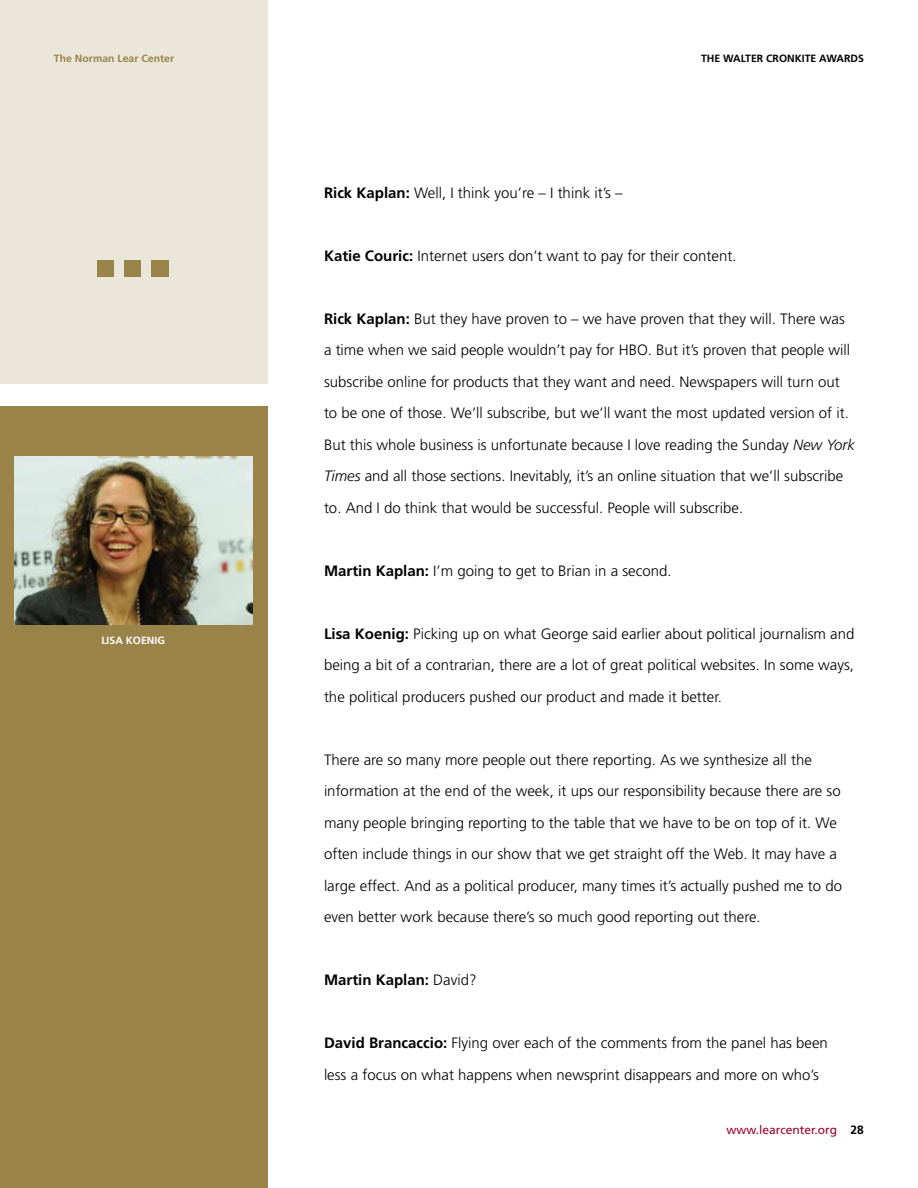
<style>
.page{position:relative;width:918px;height:1188px;background:#fff}
.page>*{position:absolute;margin:0;border:0;box-sizing:border-box;transform-origin:0 0}
.t1{font:300 15px/31.5px "Frutiger LT Std";color:#000}
.t2{font:700 15px "Frutiger LT Std";color:#000}
.t3{font:12px "Frutiger LT Std";color:#98002e}
.t4{font:700 10.5px "Frutiger LT Std";color:#000}
.t5{font:700 10.5px "Frutiger LT Std";color:#998347}
.t6{font:700 10.5px "Frutiger LT Std";color:#fff}
.s1{font-weight:700}
.s2{font-style:italic}
.s3{font-weight:300}
.s4{font-weight:700;color:#000}
</style>
<div class="page">
<div style="left:0;top:0;width:267px;height:383px;background:#ebe6da"></div>
<div style="left:0;top:406px;width:267px;height:782px;background:#9a8348"></div>
<div style="left:97px;top:260px;width:17px;height:17px;background:#9a8348"></div>
<div style="left:152px;top:260px;width:17px;height:17px;background:#9a8348"></div>
<div style="left:124px;top:260px;width:17px;height:17px;background:#9a8348"></div>
<div style="left:151px;top:260px;width:17px;height:17px;background:#9a8348"></div>
<img style="left:15px;top:456px;width:237px;height:168px">
<p class="t5" style="left:54px;top:52px;width:122px">The Norman Lear Center</p>
<p class="t4" style="left:701px;top:52px;width:164px">THE WALTER CRONKITE AWARDS</p>
<p class="t1" style="left:324px;top:177px;width:300px"><span class="s1">Rick Kaplan:</span> Well, I think you’re – I think it’s –</p>
<p class="t1" style="left:324px;top:240px;width:414px"><span class="s1">Katie Couric:</span> Internet users don’t want to pay for their content.</p>
<p class="t1" style="left:324px;top:303px;width:533px"><span class="s1">Rick Kaplan:</span> But they have proven to – we have proven that they will. There was a time when we said people wouldn’t pay for HBO. But it’s proven that people will subscribe online for products that they want and need. Newspapers will turn out to be one of those. We’ll subscribe, but we’ll want the most updated version of it.<br>But this whole business is unfortunate because I love reading the Sunday <span class="s2">New York Times</span> and all those sections. Inevitably, it’s an online situation that we’ll subscribe to. And I do think that would be successful. People will subscribe.</p>
<p class="t6" style="left:101px;top:634px;width:12px">Lisa</p>
<p class="t6" style="left:126px;top:634px;width:15px">Koenig</p>
<p class="t1" style="left:324px;top:555px;width:349px"><span class="s1">Martin Kaplan:</span> I’m going to get to Brian in a second.</p>
<p class="t1" style="left:324px;top:618px;width:532px;text-align:justify"><span class="s1">Lisa Koenig:</span> Picking up on what George said earlier about political journalism and being a bit of a contrarian, there are a lot of great political websites. In some ways, the political producers pushed our product and made it better.</p>
<p class="t1" style="left:324px;top:744px;width:520px">There are so many more people out there reporting. As we synthesize all the information at the end of the week, it ups our responsibility because there are so many people bringing reporting to the table that we have to be on top of it. We often include things in our show that we get straight off the Web. It may have a large effect. And as a political producer, many times it’s actually pushed me to do even better work because there’s so much good reporting out there.</p>
<p class="t2" style="left:324px;top:971px;width:154px">Martin Kaplan: <span class="s3">David?</span></p>
<p class="t1" style="left:324px;top:1028px;width:505px"><span class="s1">David Brancaccio:</span> Flying over each of the comments from the panel has been less a focus on what happens when newsprint disappears and more on who’s</p>
<p class="t3" style="left:726px;top:1123px;width:139px">www.learcenter.org <span class="s4">28</span></p>
</div>
